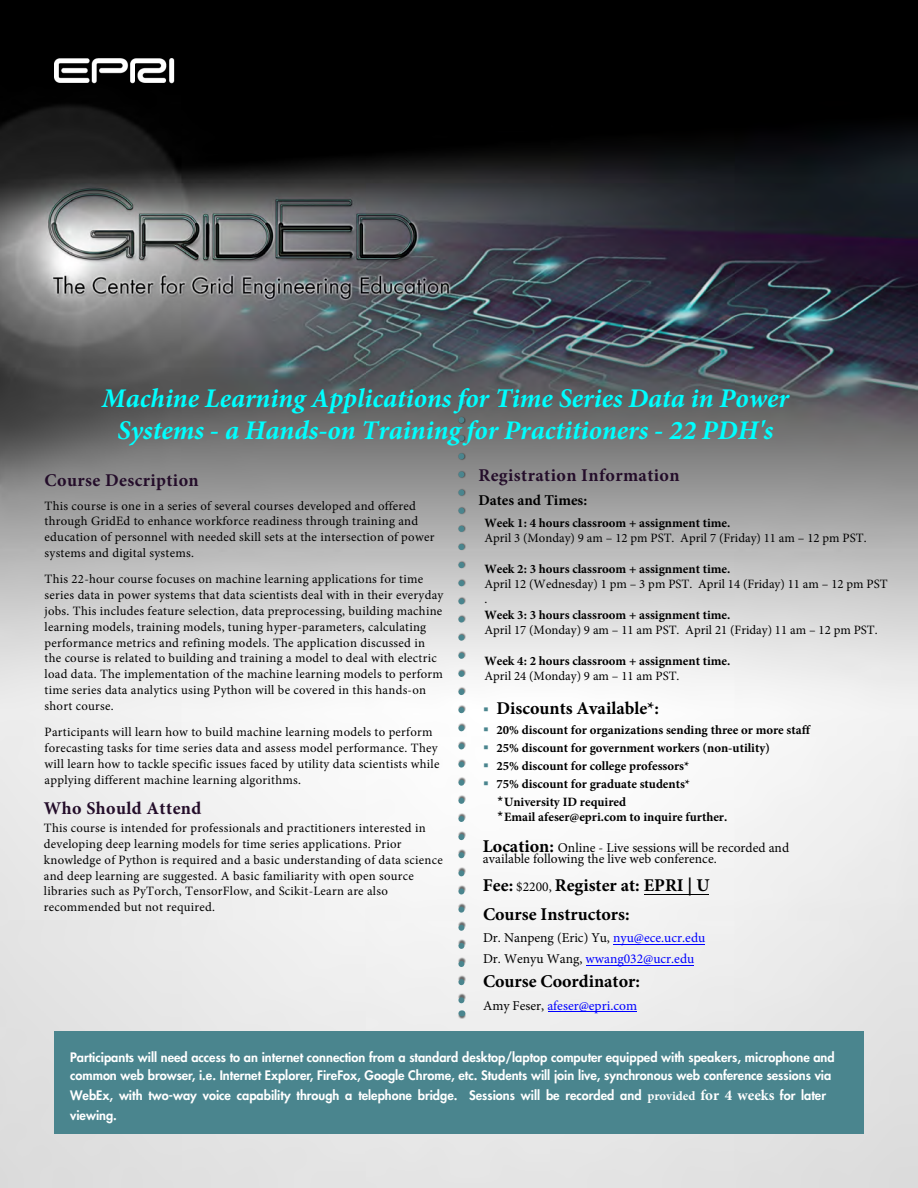
<style>
.page{position:relative;width:918px;height:1188px;background:#fff}
.page>*{position:absolute;margin:0;border:0;box-sizing:border-box;transform-origin:0 0}
.t1{font:italic 700 27px/32.4px "Minion Pro";color:#0ff;text-align:center}
.t2{font:700 18px/28.5px "Minion Pro";color:#000}
.t3{font:700 18px "Minion Pro";letter-spacing:.025em;color:#240d2a}
.t4{font:700 15px "Minion Pro";color:#000}
.t5{font:13.5px/11.9px "Minion Pro";color:#000}
.t6{font:13.5px "Minion Pro";color:#00f}
.t7{font:12.75px/15.8px "Minion Pro";letter-spacing:.02em;color:#000}
.t8{font:700 12.75px/18px "Minion Pro";color:#000}
.t9{font:800 12.75px/18px "Futura";color:#fff}
.t10{font:12.75px/15.3px "Minion Pro";color:#000}
.s1{font-family:"Futura";font-weight:400}
.s2{font-weight:700;font-size:18px}
.s3{font-weight:400;font-size:13.5px}
.s4{color:#00f}
.s5{color:#000}
.s6{font-family:"Minion Pro";font-weight:700}
.s7{font-family:"Minion Pro";font-weight:700;font-size:15px}
</style>
<div class="page">
<img style="left:0;top:1px;width:917px;height:1187px">
<img style="left:54px;top:48px;width:125px;height:44px">
<hr style="left:548px;top:1011px;width:89px;height:1px;background:#00f">
<hr style="left:586px;top:965px;width:108px;height:1px;background:#00f">
<hr style="left:614px;top:944px;width:91px;height:1px;background:#00f">
<hr style="left:644px;top:894px;width:65px;height:1px;background:#000">
<div style="left:458px;top:399px;width:8px;height:620px;background:#000;opacity:.57"></div>
<svg style="left:458px;top:420px;width:6px;height:584px"></svg>
<div style="left:54px;top:1031px;width:810px;height:103px;background:#4a858e"></div>
<svg style="left:484px;top:707px;width:4px;height:4px"></svg>
<svg style="left:484px;top:728px;width:4px;height:3px"></svg>
<svg style="left:484px;top:746px;width:4px;height:3px"></svg>
<svg style="left:484px;top:764px;width:4px;height:3px"></svg>
<svg style="left:484px;top:782px;width:4px;height:3px"></svg>
<h1 class="t1" style="left:102px;top:381px;width:689px">Machine Learning Applications for Time Series Data in Power<br>Systems - a Hands-on Training for Practitioners - 22 PDH's</h1>
<h2 class="t3" style="left:45px;top:467px;width:156px">Course Description</h2>
<p class="t7" style="left:45px;top:498px;width:391px">This course is one in a series of several courses developed and offered through GridEd to enhance workforce readiness through training and education of personnel with needed skill sets at the intersection of power systems and digital systems.</p>
<p class="t7" style="left:45px;top:572px;width:400px">This 22-hour course focuses on machine learning applications for time series data in power systems that data scientists deal with in their everyday jobs. This includes feature selection, data preprocessing, building machine learning models, training models, tuning hyper-parameters, calculating performance metrics and refining models. The application discussed in the course is related to building and training a model to deal with electric load data. The implementation of the machine learning models to perform time series data analytics using Python will be covered in this hands-on short course.</p>
<p class="t7" style="left:45px;top:725px;width:396px">Participants will learn how to build machine learning models to perform forecasting tasks for time series data and assess model performance. They will learn how to tackle specific issues faced by utility data scientists while applying different machine learning algorithms.</p>
<h2 class="t3" style="left:44px;top:796px;width:159px">Who Should Attend</h2>
<p class="t7" style="left:44px;top:820px;width:400px">This course is intended for professionals and practitioners interested in developing deep learning models for time series applications. Prior knowledge of Python is required and a basic understanding of data science and deep learning are suggested. A basic familiarity with open source libraries such as PyTorch, TensorFlow, and Scikit-Learn are also recommended but not required.</p>
<h2 class="t3" style="left:478px;top:462px;width:203px">Registration Information</h2>
<p class="t4" style="left:478px;top:490px;width:110px">Dates and Times:</p>
<p class="t8" style="left:484px;top:514px;width:248px">Week 1: 4 hours classroom + assignment time.</p>
<p class="t10" style="left:484px;top:531px;width:384px">April 3 (Monday) 9 am – 12 pm PST. April 7 (Friday) 11 am – 12 pm PST.</p>
<p class="t8" style="left:484px;top:560px;width:248px">Week 2: 3 hours classroom + assignment time.</p>
<p class="t10" style="left:484px;top:576px;width:405px">April 12 (Wednesday) 1 pm – 3 pm PST. April 14 (Friday) 11 am – 12 pm PST .</p>
<p class="t8" style="left:484px;top:606px;width:248px">Week 3: 3 hours classroom + assignment time.</p>
<p class="t10" style="left:484px;top:622px;width:395px">April 17 (Monday) 9 am – 11 am PST. April 21 (Friday) 11 am – 12 pm PST.</p>
<p class="t8" style="left:484px;top:651px;width:248px">Week 4: 2 hours classroom + assignment time.</p>
<p class="t10" style="left:484px;top:668px;width:197px">April 24 (Monday) 9 am – 11 am PST.</p>
<h2 class="t2" style="left:497px;top:693px;width:164px">Discounts Available*:</h2>
<p class="t8" style="left:497px;top:721px;width:315px">20% discount for organizations sending three or more staff 25% discount for government workers (non-utility)<br>25% discount for college professors*<br>75% discount for graduate students*<br><span class="s1">*</span>University ID required</p>
<p class="t8" style="left:497px;top:808px;width:232px"><span class="s1">*</span>Email afeser@epri.com to inquire further.</p>
<p class="t5" style="left:483px;top:841px;width:308px"><span class="s2">Location:</span> Online - Live sessions will be recorded and available following the live web conference.</p>
<h2 class="t2" style="left:483px;top:871px;width:228px">Fee: <span class="s3">$2200,</span> Register at: EPRI | U<br>Course Instructors:</h2>
<p class="t5" style="left:483px;top:927px;width:224px;line-height:21px">Dr. Nanpeng (Eric) Yu, <span class="s4">nyu@ece.ucr.edu<br></span>Dr. Wenyu Wang, <span class="s4">wwang032@ucr.edu</span></p>
<h2 class="t2" style="left:483px;top:967px;width:159px">Course Coordinator:</h2>
<p class="t6" style="left:483px;top:996px;width:156px"><span class="s5">Amy Feser,</span> afeser@epri.com</p>
<p class="t9" style="left:70px;top:1048px;width:766px">Participants will need access to an internet connection from a standard desktop/laptop computer equipped with speakers, microphone and common web browser, i.e. Internet Explorer, FireFox, Google Chrome, etc. Students will join live, synchronous web conference sessions via</p>
<p class="t9" style="left:70px;top:1085px;width:757px;line-height:20px">WebEx, with two-way voice capability through a telephone bridge. Sessions will be recorded and <span class="s6">provided</span> <span class="s7">for 4 weeks</span> for later viewing.</p>
</div>
